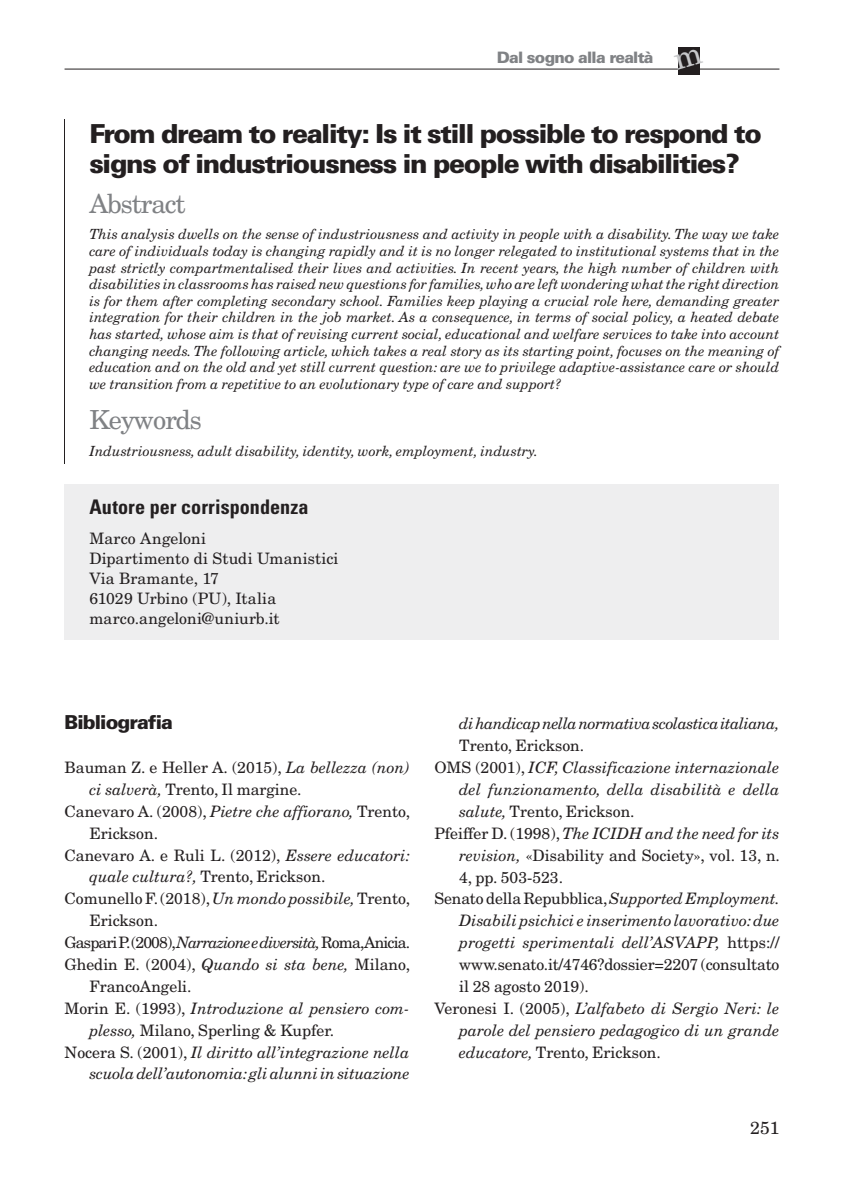
<style>
.page{position:relative;width:844px;height:1191px;background:#fff}
.page>*{position:absolute;margin:0;border:0;box-sizing:border-box;transform-origin:0 0}
.t1{font:900 26.25px/29.8px "Univers LT Std";letter-spacing:-.05em;color:#231f20}
.t2{font:26.25px "New Century Schlbk LT Std";letter-spacing:-.04em;color:#808285}
.t3{font:700 condensed 20.12px "Univers LT Std";color:#231f20}
.t4{font:900 19.25px "Univers LT Std";letter-spacing:-.05em;color:#231f20}
.t5{font:17.5px "New Century Schlbk LT Std";color:#231f20}
.t6{font:15.75px/20.1px "New Century Schlbk LT Std";color:#231f20}
.t7{font:italic 15.75px "New Century Schlbk LT Std";color:#231f20}
.t8{font:15.75px "New Century Schlbk LT Std";letter-spacing:-.055em;color:#231f20}
.t9{font:italic 15.75px "New Century Schlbk LT Std";letter-spacing:-.025em;color:#231f20}
.t10{font:900 15.75px "Univers LT Std";letter-spacing:-.05em;color:#808285}
.t11{font:italic 14px/16.6px "New Century Schlbk LT Std";color:#231f20;text-align:justify}
.s1{font-style:italic}
.s2{font-style:normal}
</style>
<div class="page">
<div style="left:678px;top:47px;width:21px;height:28px;background:#231f20"></div>
<hr style="left:64px;top:69px;width:715px;height:1px;background:#231f20">
<hr style="left:64px;top:119px;width:1px;height:73px;background:#231f20">
<hr style="left:64px;top:193px;width:1px;height:37px;background:#231f20">
<hr style="left:64px;top:229px;width:1px;height:178px;background:#231f20">
<hr style="left:64px;top:407px;width:1px;height:34px;background:#231f20">
<svg style="left:64px;top:441px;width:1px;height:23px"></svg>
<div style="left:64px;top:484px;width:715px;height:156px;background:#eeeeef"></div>
<svg style="left:673px;top:48px;width:30px;height:22px"></svg>
<p class="t10" style="left:496px;top:47px;width:158px">Dal sogno alla realtà</p>
<h1 class="t1" style="left:89px;top:118px;width:674px">From dream to reality: Is it still possible to respond to signs of industriousness in people with disabilities?</h1>
<h1 class="t2" style="left:89px;top:187px;width:98px">Abstract</h1>
<p class="t11" style="left:89px;top:226px;width:691px">This analysis dwells on the sense of industriousness and activity in people with a disability. The way we take care of individuals today is changing rapidly and it is no longer relegated to institutional systems that in the past strictly compartmentalised their lives and activities. In recent years, the high number of children with disabilities in classrooms has raised new questions for families, who are left wondering what the right direction is for them after completing secondary school. Families keep playing a crucial role here, demanding greater integration for their children in the job market. As a consequence, in terms of social policy, a heated debate has started, whose aim is that of revising current social, educational and welfare services to take into account changing needs. The following article, which takes a real story as its starting point, focuses on the meaning of education and on the old and yet still current question: are we to privilege adaptive-assistance care or should we transition from a repetitive to an evolutionary type of care and support?</p>
<h1 class="t2" style="left:89px;top:404px;width:114px">Keywords</h1>
<p class="t11" style="left:89px;top:442px;width:450px">Industriousness, adult disability, identity, work, employment, industry.</p>
<h2 class="t3" style="left:89px;top:494px;width:221px">Autore per corrispondenza</h2>
<p class="t6" style="left:89px;top:528px;width:251px">Marco Angeloni<br>Dipartimento di Studi Umanistici<br>Via Bramante, 17<br>61029 Urbino (PU), Italia marco.angeloni@uniurb.it</p>
<h3 class="t4" style="left:64px;top:710px;width:110px">Bibliografia</h3>
<p class="t6" style="left:64px;top:757px;width:346px">Bauman Z. e Heller A. (2015), <span class="s1">La bellezza (non)</span></p>
<p class="t6" style="left:89px;top:779px;width:214px"><span class="s1">ci salverà,</span> Trento, Il margine.</p>
<p class="t6" style="left:64px;top:801px;width:347px">Canevaro A. (2008), <span class="s1">Pietre che affiorano,</span> Trento,</p>
<p class="t6" style="left:89px;top:823px;width:70px">Erickson.</p>
<p class="t6" style="left:64px;top:845px;width:347px">Canevaro A. e Ruli L. (2012), <span class="s1">Essere educatori:</span></p>
<p class="t6" style="left:89px;top:866px;width:237px"><span class="s1">quale cultura?,</span> Trento, Erickson.</p>
<p class="t6" style="left:64px;top:888px;width:347px">Comunello F. (2018), <span class="s1">Un mondo possibile,</span> Trento,</p>
<p class="t6" style="left:89px;top:910px;width:70px">Erickson.</p>
<p class="t8" style="left:64px;top:933px;width:347px">Gaspari P. (2008), <span class="s1">Narrazione e diversità,</span> Roma, Anicia.</p>
<p class="t6" style="left:64px;top:954px;width:347px">Ghedin E. (2004), <span class="s1">Quando si sta bene,</span> Milano,</p>
<p class="t6" style="left:89px;top:976px;width:104px">FrancoAngeli.</p>
<p class="t7" style="left:64px;top:998px;width:346px"><span class="s2">Morin E. (1993),</span> Introduzione al pensiero com-</p>
<p class="t6" style="left:89px;top:1020px;width:246px"><span class="s1">plesso,</span> Milano, Sperling &amp; Kupfer.</p>
<p class="t7" style="left:64px;top:1042px;width:346px"><span class="s2">Nocera S. (2001),</span> Il diritto all’integrazione nella</p>
<p class="t7" style="left:89px;top:1064px;width:322px">scuola dell’autonomia: gli alunni in situazione</p>
<p class="t9" style="left:459px;top:714px;width:322px">di handicap nella normativa scolastica italiana,</p>
<p class="t6" style="left:459px;top:735px;width:126px">Trento, Erickson.</p>
<p class="t7" style="left:434px;top:758px;width:346px"><span class="s2">OMS (2001),</span> ICF, Classificazione internazionale</p>
<p class="t7" style="left:459px;top:780px;width:322px">del funzionamento, della disabilità e della</p>
<p class="t6" style="left:459px;top:801px;width:177px"><span class="s1">salute,</span> Trento, Erickson.</p>
<p class="t7" style="left:434px;top:823px;width:346px"><span class="s2">Pfeiffer D. (1998),</span> The ICIDH and the need for its</p>
<p class="t6" style="left:459px;top:845px;width:322px"><span class="s1">revision,</span> «Disability and Society», vol. 13, n.</p>
<p class="t6" style="left:459px;top:866px;width:105px">4, pp. 503-523.</p>
<p class="t6" style="left:434px;top:888px;width:347px">Senato della Repubblica, <span class="s1">Supported Employment.</span></p>
<p class="t7" style="left:459px;top:911px;width:322px">Disabili psichici e inserimento lavorativo: due</p>
<p class="t7" style="left:459px;top:933px;width:321px">progetti sperimentali dell’ASVAPP, <span class="s2">https://</span></p>
<p class="t6" style="left:459px;top:954px;width:322px">www.senato.it/4746?dossier=2207 (consultato</p>
<p class="t6" style="left:459px;top:976px;width:131px">il 28 agosto 2019).</p>
<p class="t7" style="left:434px;top:998px;width:346px"><span class="s2">Veronesi I. (2005),</span> L’alfabeto di Sergio Neri: le</p>
<p class="t7" style="left:459px;top:1020px;width:321px">parole del pensiero pedagogico di un grande</p>
<p class="t6" style="left:459px;top:1042px;width:203px"><span class="s1">educatore,</span> Trento, Erickson.</p>
<p class="t5" style="left:750px;top:1117px;width:31px">251</p>
</div>
